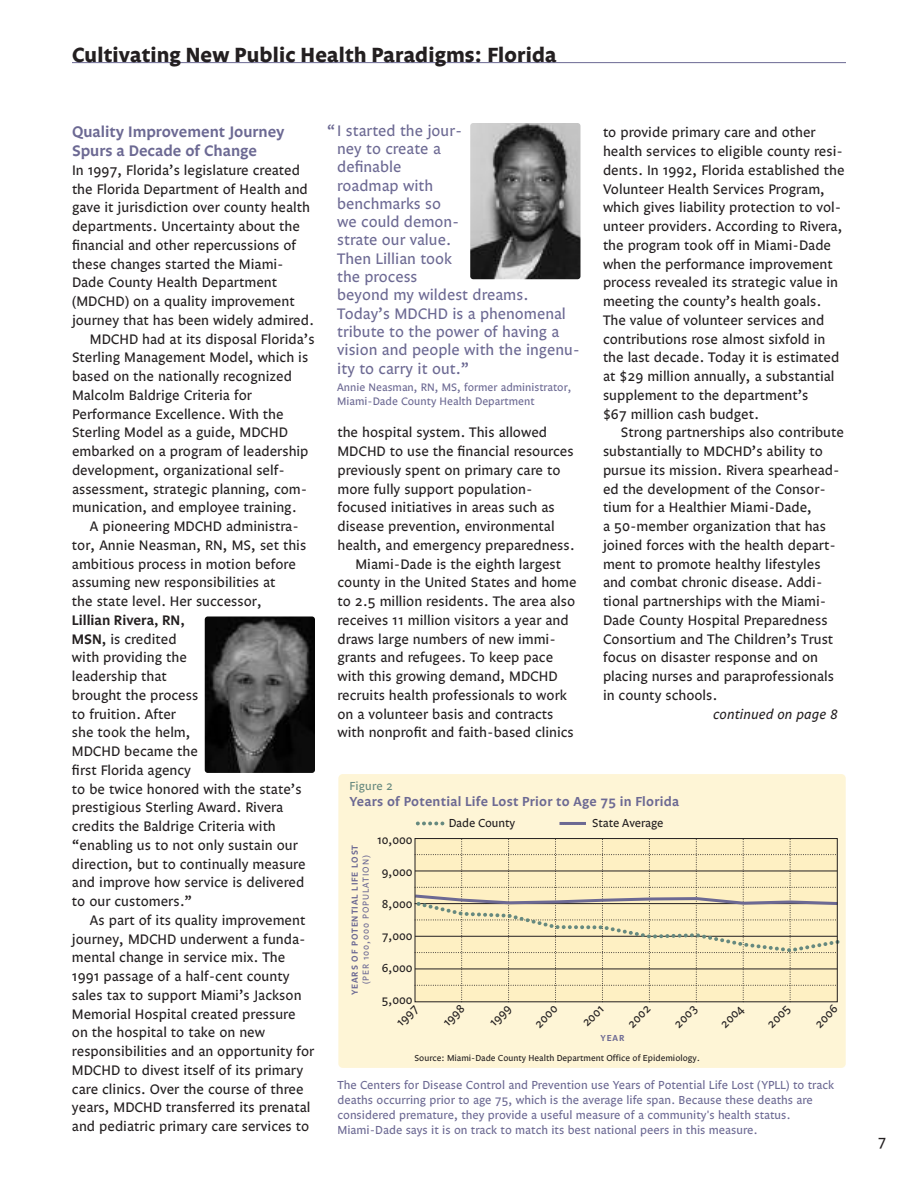
<style>
.page{position:relative;width:918px;height:1188px;background:#fff}
.page>*{position:absolute;margin:0;border:0;box-sizing:border-box;transform-origin:0 0}
.t1{font:700 21px "Legato";letter-spacing:.01em;color:#231f20}
.t2{font:15.75px/18.3px "Legato";color:#6c6993}
.t3{font:600 15.75px/18.8px "Legato";color:#6c6993}
.t4{font:15px "Legato";color:#231f20}
.t5{font:14.25px/18.8px "Legato";color:#231f20}
.t6{font:italic 14.25px "Legato";color:#231f20}
.t7{font:600 13.5px "Legato";letter-spacing:.02em;color:#6c6993}
.t8{font:12px/15px "Legato";color:#6c6993}
.t9{font:12px "Legato";letter-spacing:-.01em;color:#231f20}
.t10{font:12px "Legato";letter-spacing:.02em;color:#66897f}
.t11{font:11.25px/14.2px "Legato";color:#6c6993}
.t12{font:9px "Legato";color:#231f20}
.t13{font:600 9px "Legato";letter-spacing:.1em;color:#6c6993}
.t14{font:9px "Legato";letter-spacing:.1em;color:#6c6993}
.s1{font-weight:600}
</style>
<div class="page">
<hr style="left:72px;top:62px;width:774px;height:1px;background:#6c6993">
<img style="left:470px;top:123px;width:110px;height:156px;border-radius:3px">
<img style="left:205px;top:616px;width:110px;height:157px;border-radius:3px">
<div style="left:338px;top:774px;width:508px;height:294px;background:#fef5d6;border-radius:4px"></div>
<hr style="left:559px;top:822px;width:27px;height:3px;background:#6c6993">
<svg style="left:418px;top:822px;width:24px;height:3px"></svg>
<svg style="left:414px;top:839px;width:426px;height:163px;background:#f0e4bb"></svg>
<div style="left:415px;top:838px;width:423px;height:164px;border:1px solid #231f20"></div>
<h1 class="t1" style="left:72px;top:48px;width:486px">Cultivating New Public Health Paradigms: Florida</h1>
<p class="t3" style="left:72px;top:124px;width:214px">Quality Improvement Journey<br>Spurs a Decade of Change</p>
<p class="t5" style="left:72px;top:162px;width:230px">In 1997, Florida’s legislature created</p>
<p class="t5" style="left:72px;top:181px;width:237px">the Florida Department of Health and</p>
<p class="t5" style="left:72px;top:200px;width:240px">gave it jurisdiction over county health</p>
<p class="t5" style="left:72px;top:218px;width:229px">departments. Uncertainty about the</p>
<p class="t5" style="left:72px;top:237px;width:226px">financial and other repercussions of</p>
<p class="t5" style="left:72px;top:256px;width:213px">these changes started the Miami-</p>
<p class="t5" style="left:72px;top:275px;width:207px">Dade County Health Department</p>
<p class="t5" style="left:72px;top:293px;width:224px">(MDCHD) on a quality improvement</p>
<p class="t5" style="left:72px;top:312px;width:243px">journey that has been widely admired.</p>
<p class="t5" style="left:90px;top:331px;width:226px">MDCHD had at its disposal Florida’s</p>
<p class="t5" style="left:72px;top:350px;width:238px">Sterling Management Model, which is</p>
<p class="t5" style="left:72px;top:368px;width:222px">based on the nationally recognized</p>
<p class="t5" style="left:72px;top:387px;width:182px">Malcolm Baldrige Criteria for</p>
<p class="t5" style="left:72px;top:406px;width:213px">Performance Excellence. With the</p>
<p class="t5" style="left:72px;top:425px;width:217px">Sterling Model as a guide, MDCHD</p>
<p class="t5" style="left:72px;top:443px;width:238px">embarked on a program of leadership</p>
<p class="t5" style="left:72px;top:462px;width:214px">development, organizational self-</p>
<p class="t5" style="left:72px;top:481px;width:237px">assessment, strategic planning, com-</p>
<p class="t5" style="left:72px;top:500px;width:226px">munication, and employee training.</p>
<p class="t5" style="left:90px;top:518px;width:211px">A pioneering MDCHD administra-</p>
<p class="t5" style="left:72px;top:537px;width:236px">tor, Annie Neasman, RN, MS, set this</p>
<p class="t5" style="left:72px;top:556px;width:225px">ambitious process in motion before</p>
<p class="t5" style="left:72px;top:575px;width:205px">assuming new responsibilities at</p>
<p class="t5" style="left:72px;top:593px;width:191px">the state level. Her successor,</p>
<p class="t5" style="left:72px;top:612px;width:235px"><span class="s1">Lillian Rivera, RN,<br>MSN,</span> is credited<br>with providing the<br>leadership that<br>brought the process<br>to fruition. After<br>she took the helm,<br>MDCHD became the<br>first Florida agency<br>to be twice honored with the state’s prestigious Sterling Award. Rivera credits the Baldrige Criteria with “enabling us to not only sustain our direction, but to continually measure and improve how service is delivered to our customers.”</p>
<p class="t5" style="left:72px;top:912px;width:244px;text-indent:18px">As part of its quality improvement journey, MDCHD underwent a funda&shy;mental change in service mix. The 1991 passage of a half-cent county sales tax to support Miami’s Jackson Memorial Hospital created pressure on the hospital to take on new responsibilities and an opportunity for MDCHD to divest itself of its primary care clinics. Over the course of three years, MDCHD transferred its prenatal and pediatric primary care services to</p>
<p class="t2" style="left:337px;top:123px;width:244px;text-indent:-11px">“I started the jour-<br>ney to create a<br>definable<br>roadmap with<br>benchmarks so<br>we could demon-<br>strate our value.<br>Then Lillian took<br>the process<br>beyond my wildest dreams.<br>Today’s MDCHD is a phenomenal tribute to the power of having a vision and people with the ingenu&shy;ity to carry it out.”</p>
<p class="t11" style="left:337px;top:381px;width:236px">Annie Neasman, RN, MS, former administrator,<br>Miami-Dade County Health Department</p>
<p class="t5" style="left:337px;top:425px;width:211px">the hospital system. This allowed</p>
<p class="t5" style="left:337px;top:443px;width:238px">MDCHD to use the financial resources</p>
<p class="t5" style="left:337px;top:462px;width:224px">previously spent on primary care to</p>
<p class="t5" style="left:337px;top:481px;width:197px">more fully support population-</p>
<p class="t5" style="left:337px;top:500px;width:219px">focused initiatives in areas such as</p>
<p class="t5" style="left:337px;top:518px;width:219px">disease prevention, environmental</p>
<p class="t5" style="left:337px;top:537px;width:239px">health, and emergency preparedness.</p>
<p class="t5" style="left:355px;top:556px;width:207px">Miami-Dade is the eighth largest</p>
<p class="t5" style="left:337px;top:575px;width:241px">county in the United States and home</p>
<p class="t5" style="left:337px;top:593px;width:239px">to 2.5 million residents. The area also</p>
<p class="t5" style="left:337px;top:612px;width:233px">receives 11 million visitors a year and</p>
<p class="t5" style="left:337px;top:631px;width:220px">draws large numbers of new immi-</p>
<p class="t5" style="left:337px;top:650px;width:217px">grants and refugees. To keep pace</p>
<p class="t5" style="left:337px;top:668px;width:222px">with this growing demand, MDCHD</p>
<p class="t5" style="left:337px;top:687px;width:231px">recruits health professionals to work</p>
<p class="t5" style="left:337px;top:706px;width:218px">on a volunteer basis and contracts</p>
<p class="t5" style="left:337px;top:725px;width:238px">with nonprofit and faith-based clinics</p>
<p class="t5" style="left:603px;top:125px;width:243px">to provide primary care and other health services to eligible county resi&shy;dents. In 1992, Florida established the Volunteer Health Services Program, which gives liability protection to vol&shy;unteer providers. According to Rivera, the program took off in Miami-Dade when the performance improvement process revealed its strategic value in meeting the county’s health goals.<br>The value of volunteer services and contributions rose almost sixfold in the last decade. Today it is estimated at $29 million annually, a substantial supplement to the department’s<br>$67 million cash budget.</p>
<p class="t5" style="left:603px;top:425px;width:243px;text-indent:18px">Strong partnerships also contribute substantially to MDCHD’s ability to pursue its mission. Rivera spearhead&shy;ed the development of the Consor&shy;tium for a Healthier Miami-Dade,<br>a 50-member organization that has joined forces with the health depart&shy;ment to promote healthy lifestyles and combat chronic disease. Addi&shy;tional partnerships with the Miami-Dade County Hospital Preparedness Consortium and The Children’s Trust focus on disaster response and on placing nurses and paraprofessionals in county schools.</p>
<p class="t6" style="left:713px;top:709px;width:126px">continued on page 8</p>
<p class="t10" style="left:349px;top:782px;width:45px">Figure 2</p>
<p class="t7" style="left:349px;top:797px;width:331px">Years of Potential Life Lost Prior to Age 75 in Florida</p>
<p class="t13" style="left:352px;top:995px;width:152px;rotate:-90deg">YEARS OF POTENTIAL LIFE LOST</p>
<p class="t14" style="left:363px;top:984px;width:130px;rotate:-90deg">(PER 100,000 POPULATION)</p>
<p class="t13" style="left:601px;top:1035px;width:25px">YEAR</p>
<p class="t12" style="left:414px;top:1055px;width:287px">Source: Miami-Dade County Health Department Office of Epidemiology.</p>
<p class="t9" style="left:449px;top:819px;width:68px">Dade County</p>
<p class="t9" style="left:592px;top:819px;width:73px">State Average</p>
<p class="t9" style="left:377px;top:836px;width:37px">10,000</p>
<p class="t9" style="left:382px;top:868px;width:32px">9,000</p>
<p class="t9" style="left:382px;top:900px;width:32px">8,000</p>
<p class="t9" style="left:382px;top:932px;width:32px">7,000</p>
<p class="t9" style="left:382px;top:964px;width:32px">6,000</p>
<p class="t9" style="left:382px;top:996px;width:32px">5,000</p>
<p class="t9" style="left:396px;top:1022px;width:27px;rotate:-45deg">1997</p>
<p class="t9" style="left:442px;top:1022px;width:27px;rotate:-45deg">1998</p>
<p class="t9" style="left:489px;top:1022px;width:27px;rotate:-45deg">1999</p>
<p class="t9" style="left:534px;top:1023px;width:28px;rotate:-45deg">2000</p>
<p class="t9" style="left:582px;top:1022px;width:27px;rotate:-45deg">2001</p>
<p class="t9" style="left:627px;top:1023px;width:28px;rotate:-45deg">2002</p>
<p class="t9" style="left:673px;top:1023px;width:28px;rotate:-45deg">2003</p>
<p class="t9" style="left:720px;top:1023px;width:29px;rotate:-45deg">2004</p>
<p class="t9" style="left:766px;top:1023px;width:28px;rotate:-45deg">2005</p>
<p class="t9" style="left:814px;top:1023px;width:28px;rotate:-45deg">2006</p>
<p class="t8" style="left:338px;top:1078px;width:498px">The Centers for Disease Control and Prevention use Years of Potential Life Lost (YPLL) to track deaths occurring prior to age 75, which is the average life span. Because these deaths are considered premature, they provide a useful measure of a community's health status.<br>Miami-Dade says it is on track to match its best national peers in this measure.</p>
<p class="t4" style="left:878px;top:1136px;width:10px">7</p>
</div>
